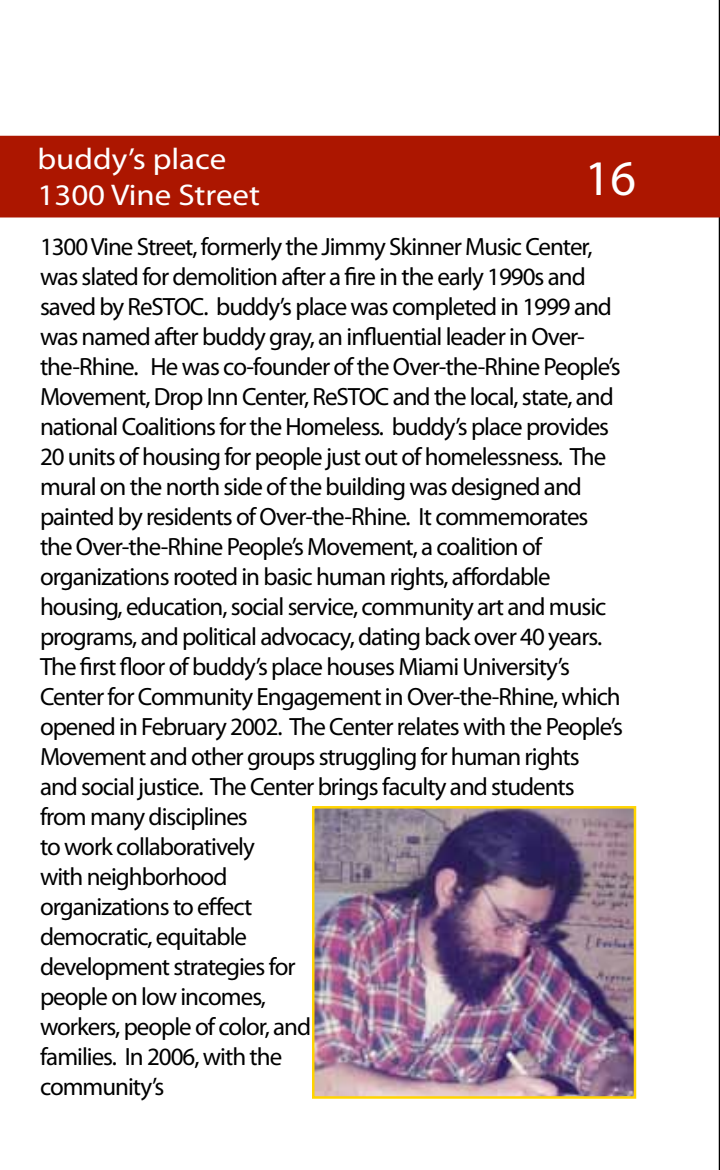
<style>
.page{position:relative;width:720px;height:1170px;background:#fff}
.page>*{position:absolute;margin:0;border:0;box-sizing:border-box;transform-origin:0 0}
.t1{font:50px "Myriad Pro";color:#fff}
.t2{font:30px/36px "Myriad Pro";color:#fff;scale:1.1 1}
.t3{font:25px/30px "Myriad Pro";letter-spacing:-.04em;color:#000}
</style>
<div class="page">
<hr style="left:719px;top:0;width:1px;height:1170px;background:#000">
<div style="left:0;top:136px;width:720px;height:82px;background:#ac1600"></div>
<img style="left:315px;top:809px;width:318px;height:287px">
<div style="left:312px;top:806px;width:324px;height:293px;border:2px solid #ffd400"></div>
<p class="t2" style="left:38px;top:140px;width:204px">buddy’s place<br>1300 Vine Street</p>
<p class="t3" style="left:40px;top:231px;width:585px">1300 Vine Street, formerly the Jimmy Skinner Music Center, was slated for demolition after a fire in the early 1990s and saved by ReSTOC. buddy’s place was completed in 1999 and was named after buddy gray, an influential leader in Over&shy;the-Rhine. He was co-founder of the Over-the-Rhine People’s Movement, Drop Inn Center, ReSTOC and the local, state, and national Coalitions for the Homeless. buddy’s place provides 20 units of housing for people just out of homelessness. The mural on the north side of the building was designed and painted by residents of Over-the-Rhine. It commemorates the Over-the-Rhine People’s Movement, a coalition of organizations rooted in basic human rights, affordable housing, education, social service, community art and music programs, and political advocacy, dating back over 40 years.<br>The first floor of buddy’s place houses Miami University’s Center for Community Engagement in Over-the-Rhine, which opened in February 2002. The Center relates with the People’s Movement and other groups struggling for human rights and social justice. The Center brings faculty and students from many disciplines<br>to work collaboratively<br>with neighborhood<br>organizations to effect<br>democratic, equitable<br>development strategies for<br>people on low incomes,<br>workers, people of color, and<br>families. In 2006, with the<br>community’s</p>
<h1 class="t1" style="left:585px;top:147px;width:53px">16</h1>
</div>
